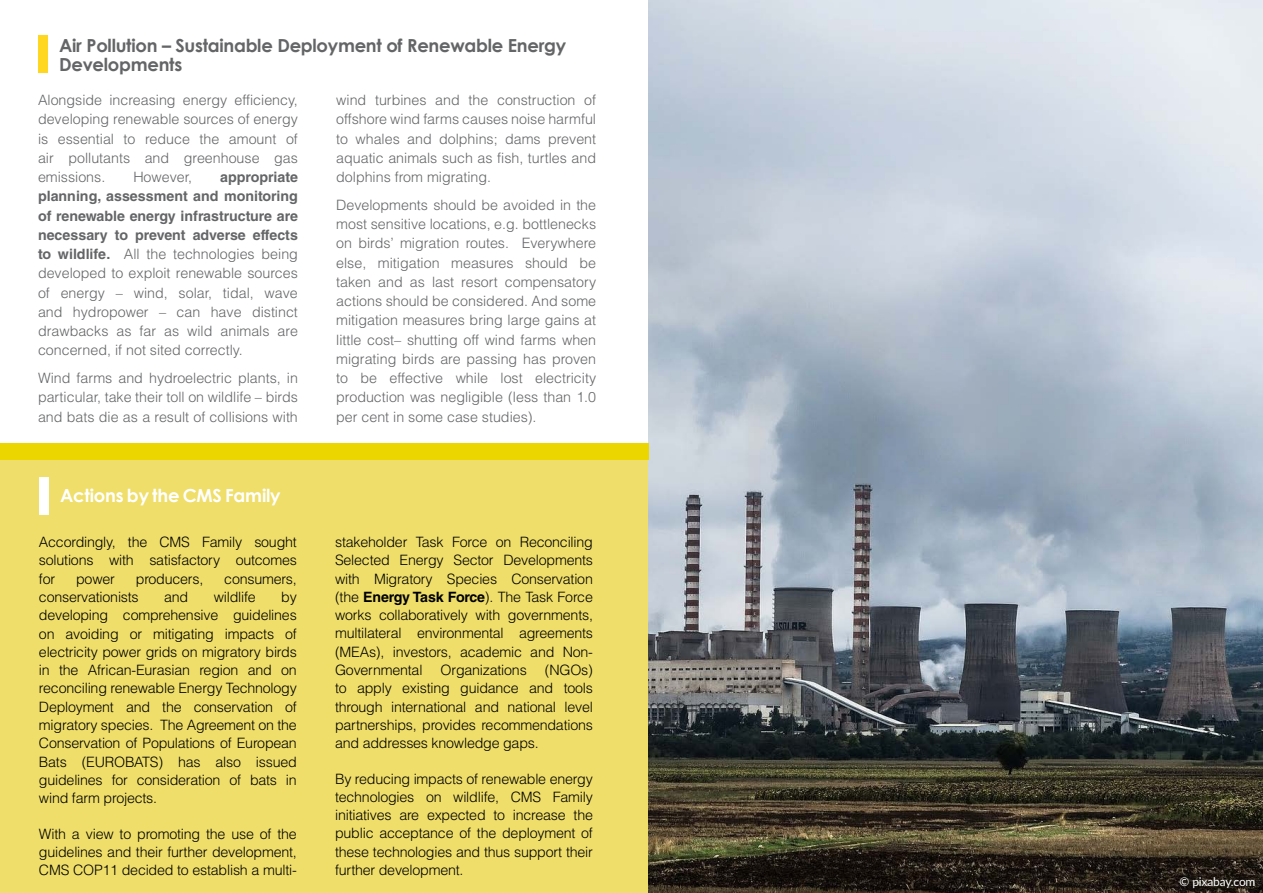
<style>
.page{position:relative;width:1263px;height:893px;background:#fff}
.page>*{position:absolute;margin:0;border:0;box-sizing:border-box;transform-origin:0 0}
.t1{font:700 18px/19.2px "Century Gothic";letter-spacing:-.015em;color:#646567}
.t2{font:700 18px "Century Gothic";letter-spacing:-.01em;color:#fff}
.t3{font:300 14.25px/18.3px "Helvetica LT Std";letter-spacing:-.015em;color:#000;text-align:justify}
.t4{font:300 14.25px/19.2px "Helvetica LT Std";color:#646567;text-align:justify}
.t5{font:12px "Lato";letter-spacing:-.015em;color:#fff}
.s1{font-weight:700}
</style>
<div class="page">
<div style="left:0;top:459px;width:649px;height:434px;background:#efde69"></div>
<img style="left:649px;top:0;width:614px;height:893px">
<div style="left:39px;top:477px;width:9px;height:37px;background:#fff"></div>
<div style="left:39px;top:35px;width:9px;height:37px;background:#ffd620"></div>
<div style="left:0;top:443px;width:649px;height:16px;background:#ecd600"></div>
<p class="t1" style="left:59px;top:35px;width:508px">Air Pollution – Sustainable Deployment of Renewable Energy<br>Developments</p>
<p class="t4" style="left:38px;top:90px;width:261px">Alongside increasing energy efficiency, developing renewable sources of energy is essential to reduce the amount of air pollutants and greenhouse gas emissions.</p>
<p class="t4" style="left:38px;top:167px;width:261px;text-indent:182px"><span class="s1">appropriate planning, assessment and monitoring of renewable energy infrastructure are necessary to prevent adverse effects to wildlife.</span> All the technologies being developed to exploit renewable sources of energy – wind, solar, tidal, wave and hydropower – can have distinct drawbacks as far as wild animals are concerned, if not sited correctly.</p>
<p class="t4" style="left:38px;top:368px;width:261px">Wind farms and hydroelectric plants, in particular, take their toll on wildlife – birds and bats die as a result of collisions with</p>
<p class="t4" style="left:133px;top:167px;width:60px">However,</p>
<p class="t2" style="left:60px;top:482px;width:222px">Actions by the CMS Family</p>
<p class="t3" style="left:39px;top:533px;width:259px">Accordingly, the CMS Family sought solutions with satisfactory outcomes for</p>
<p class="t3" style="left:76px;top:569px;width:40px">power</p>
<p class="t3" style="left:136px;top:569px;width:69px">producers,</p>
<p class="t3" style="left:224px;top:569px;width:74px">consumers,</p>
<p class="t3" style="left:39px;top:588px;width:101px">conservationists</p>
<p class="t3" style="left:164px;top:588px;width:26px">and</p>
<p class="t3" style="left:214px;top:588px;width:44px">wildlife</p>
<p class="t3" style="left:39px;top:588px;width:259px;text-indent:242px">by developing comprehensive guidelines on avoiding or mitigating impacts of electricity power grids on migratory birds in the African-Eurasian region and on reconciling renewable Energy Technology Deployment and the conservation of migratory species. The Agreement on the Conservation of Populations of European Bats (EUROBATS) has also issued guidelines for consideration of bats in wind farm projects.</p>
<p class="t3" style="left:39px;top:824px;width:259px">With a view to promoting the use of the guidelines and their further development, CMS COP11 decided to establish a multi-</p>
<p class="t4" style="left:336px;top:90px;width:261px">wind turbines and the construction of offshore wind farms causes noise harmful to whales and dolphins; dams prevent aquatic animals such as fish, turtles and dolphins from migrating.</p>
<p class="t4" style="left:336px;top:195px;width:261px">Developments should be avoided in the most sensitive locations, e.g. bottlenecks on birds’ migration routes. Everywhere else, mitigation measures should be taken and as last resort compensatory actions should be considered. And some mitigation measures bring large gains at little cost– shutting off wind farms when migrating birds are passing has proven to be effective while lost electricity production was negligible (less than 1.0 per cent in some case studies).</p>
<p class="t3" style="left:335px;top:533px;width:259px">stakeholder Task Force on Reconciling Selected Energy Sector Developments with Migratory Species Conservation (the <span class="s1">Energy Task Force</span>). The Task Force works collaboratively with governments, multilateral environmental agreements (MEAs), investors, academic and Non-Governmental</p>
<p class="t3" style="left:335px;top:661px;width:259px;text-indent:210px">(NGOs) to apply existing guidance and tools through international and national level partnerships, provides recommendations and addresses knowledge gaps.</p>
<p class="t3" style="left:335px;top:769px;width:259px">By reducing impacts of renewable energy technologies on wildlife, CMS Family initiatives are expected to increase the public acceptance of the deployment of these technologies and thus support their further development.</p>
<p class="t3" style="left:441px;top:661px;width:88px">Organizations</p>
<p class="t5" style="left:1179px;top:873px;width:77px">© pixabay.com</p>
</div>
